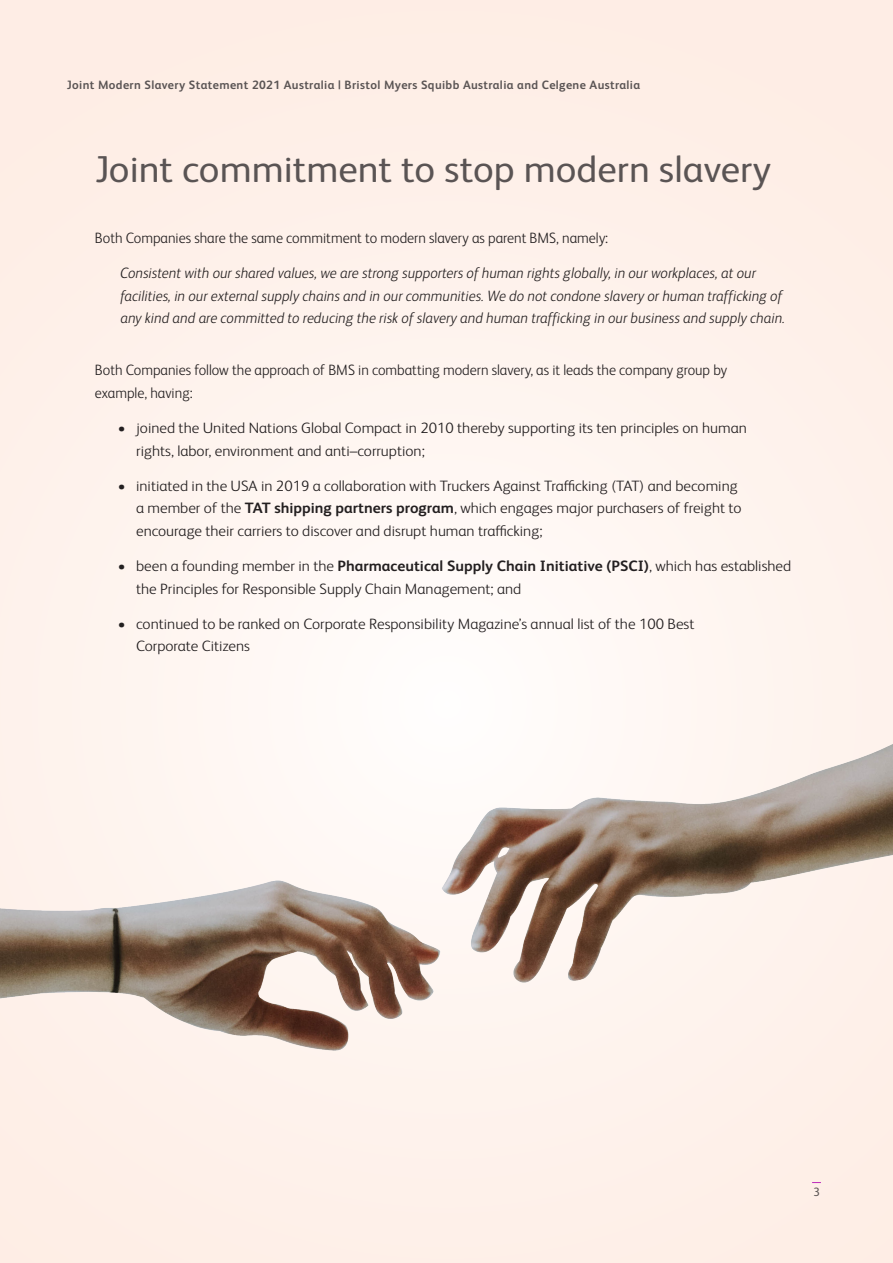
<style>
.page{position:relative;width:893px;height:1263px;background:#fef1ea}
.page>*{position:absolute;margin:0;border:0;box-sizing:border-box;transform-origin:0 0}
.Main_Section_Title{font:37.5px "BMS Humanity";color:#5a5454}
.Body_copy{font:300 15px/22.5px "BMS Humanity";color:#231f20}
.Body_copy-2{font:italic 300 15px/22.5px "BMS Humanity";color:#231f20;scale:.96 1}
.Body_copy-3{font:300 15px/22.5px "BMS Humanity";color:#231f20;scale:.96 1}
.t1{font:700 12.15px "BMS Humanity";letter-spacing:.03em;color:#5a5454}
.t2{font:12.15px "BMS Humanity";color:#5a5454}
.s1{font-weight:700}
</style>
<div class="page">
<img style="left:0;top:649px;width:428px;height:402px">
<img style="left:428px;top:649px;width:465px;height:349px">
<p class="t1" style="left:67px;top:76px;width:575px">Joint Modern Slavery Statement 2021 Australia | Bristol Myers Squibb Australia and Celgene Australia</p>
<p class="Main_Section_Title" style="left:95px;top:142px;width:677px">Joint commitment to stop modern slavery</p>
<p class="Body_copy-3" style="left:95px;top:225px;width:536px">Both Companies share the same commitment to modern slavery as parent BMS, namely:</p>
<p class="Body_copy-2" style="left:120px;top:261px;width:694px">Consistent with our shared values, we are strong supporters of human rights globally, in our workplaces, at our facilities, in our external supply chains and in our communities. We do not condone slavery or human trafficking of any kind and are committed to reducing the risk of slavery and human trafficking in our business and supply chain.</p>
<p class="Body_copy-3" style="left:95px;top:358px;width:660px">Both Companies follow the approach of BMS in combatting modern slavery, as it leads the company group by example, having:</p>
<p class="Body_copy" style="left:136px;top:416px;width:612px;text-indent:-18px">• joined the United Nations Global Compact in 2010 thereby supporting its ten principles on human rights, labor, environment and anti–corruption;</p>
<p class="Body_copy" style="left:136px;top:473px;width:607px;text-indent:-18px">• initiated in the USA in 2019 a collaboration with Truckers Against Trafficking (TAT) and becoming a member of the <span class="s1">TAT shipping partners program</span>, which engages major purchasers of freight to encourage their carriers to discover and disrupt human trafficking;</p>
<p class="Body_copy" style="left:136px;top:554px;width:657px;text-indent:-18px">• been a founding member in the <span class="s1">Pharmaceutical Supply Chain Initiative (PSCI)</span>, which has established the Principles for Responsible Supply Chain Management; and</p>
<p class="Body_copy" style="left:136px;top:611px;width:560px;text-indent:-18px">• continued to be ranked on Corporate Responsibility Magazine’s annual list of the 100 Best<br>Corporate Citizens</p>
<p class="t2" style="left:813px;top:1183px;width:8px">3</p>
</div>
